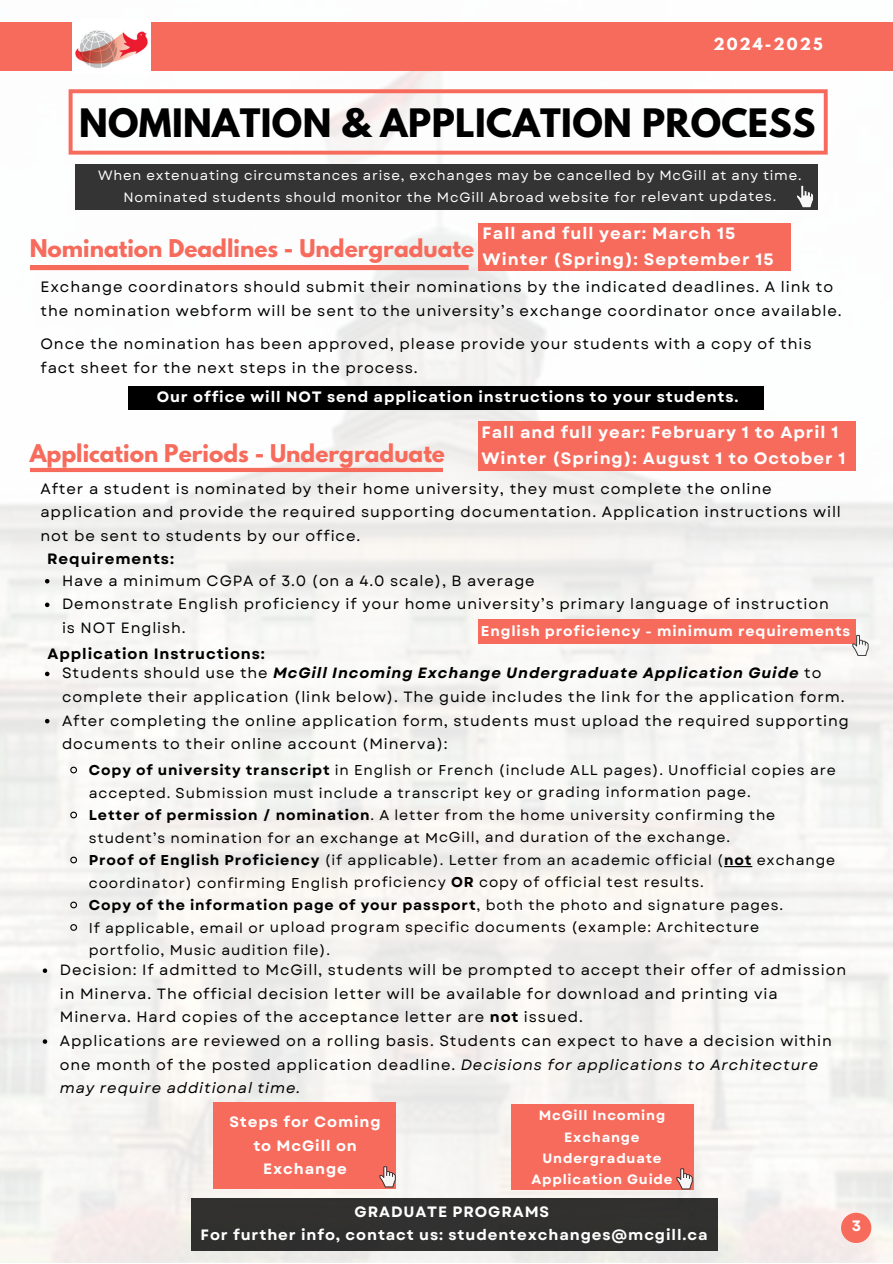
<style>
.page{position:relative;width:893px;height:1264px;background:#fff}
.page>*{position:absolute;margin:0;border:0;box-sizing:border-box;transform-origin:0 0}
.t1{font:700 34.65px "League Spartan";letter-spacing:.01em;color:#000}
.t2{font:700 21.6px "League Spartan";color:#f76b5c}
.t3{font:700 16.5px "Garet";letter-spacing:.06em;color:#fff}
.t4{font:15px/24px "Garet";letter-spacing:.06em;color:#000}
.t5{font:700 15px/23.5px "Garet";letter-spacing:.06em;color:#fff;text-align:center}
.t6{font:700 15px "Garet";letter-spacing:.06em;color:#000}
.t7{font:14.85px/23.7px "Garet";letter-spacing:.06em;color:#000}
.t8{font:700 14.85px "League Spartan";letter-spacing:.14em;color:#fff}
.t9{font:14.25px/22.5px "Garet";letter-spacing:.06em;color:#000}
.t10{font:700 14.25px "Garet";letter-spacing:.06em;color:#000}
.t11{font:700 14.25px "Garet";letter-spacing:.06em;color:#fff}
.t12{font:13.5px "Garet";letter-spacing:.06em;color:#fff}
.t13{font:700 13.5px/21.3px "Garet";letter-spacing:.06em;color:#fff;text-align:center}
.s1{font-weight:700;font-style:italic}
.s2{font-weight:700}
.s3{font-weight:400}
.s4{font-style:italic}
</style>
<div class="page">
<img style="left:0;top:22px;width:892px;height:1240px">
<div style="left:0;top:23px;width:892px;height:48px;background:#f76b5c"></div>
<svg style="left:69px;top:89px;width:758px;height:66px"></svg>
<div style="left:511px;top:1104px;width:182px;height:85px;background:#f76b5c"></div>
<svg style="left:45px;top:579px;width:4px;height:4px"></svg>
<svg style="left:45px;top:602px;width:4px;height:5px"></svg>
<div style="left:478px;top:619px;width:378px;height:24px;background:#f76b5c"></div>
<svg style="left:69px;top:765px;width:9px;height:9px"></svg>
<svg style="left:69px;top:810px;width:9px;height:9px"></svg>
<svg style="left:69px;top:855px;width:9px;height:9px"></svg>
<svg style="left:724px;top:866px;width:28px;height:1px"></svg>
<svg style="left:69px;top:900px;width:9px;height:9px"></svg>
<svg style="left:69px;top:923px;width:9px;height:8px"></svg>
<svg style="left:852px;top:635px;width:16px;height:21px"></svg>
<img style="left:73px;top:22px;width:77px;height:52px">
<div style="left:30px;top:265px;width:439px;height:5px;background:#f76b5c"></div>
<div style="left:30px;top:467px;width:413px;height:5px;background:#f76b5c"></div>
<svg style="left:45px;top:671px;width:4px;height:5px"></svg>
<svg style="left:45px;top:719px;width:4px;height:4px"></svg>
<svg style="left:43px;top:968px;width:4px;height:4px"></svg>
<svg style="left:43px;top:1039px;width:4px;height:4px"></svg>
<div style="left:191px;top:1198px;width:526px;height:52px;background:#31302f"></div>
<svg style="left:841px;top:1212px;width:30px;height:30px"></svg>
<svg style="left:676px;top:1168px;width:16px;height:21px"></svg>
<div style="left:75px;top:164px;width:742px;height:45px;background:#343434"></div>
<svg style="left:797px;top:185px;width:16px;height:23px"></svg>
<div style="left:478px;top:223px;width:312px;height:47px;background:#f76b5c"></div>
<div style="left:478px;top:421px;width:378px;height:50px;background:#f76b5c"></div>
<div style="left:213px;top:1102px;width:182px;height:86px;background:#f76b5c"></div>
<svg style="left:379px;top:1166px;width:17px;height:21px"></svg>
<div style="left:128px;top:387px;width:636px;height:23px;background:#000"></div>
<p class="t8" style="left:713px;top:37px;width:111px">2024-2025</p>
<p class="t1" style="left:79px;top:105px;width:737px">NOMINATION &amp; APPLICATION PROCESS</p>
<p class="t12" style="left:98px;top:166px;width:705px">When extenuating circumstances arise, exchanges may be cancelled by McGill at any time.</p>
<p class="t12" style="left:123px;top:187px;width:654px">Nominated students should monitor the McGill Abroad website for relevant updates.</p>
<p class="t2" style="left:30px;top:238px;width:446px">Nomination Deadlines - Undergraduate</p>
<p class="t3" style="left:482px;top:221px;width:254px">Fall and full year: March 15</p>
<p class="t3" style="left:482px;top:247px;width:292px">Winter (Spring): September 15</p>
<p class="t4" style="left:40px;top:274px;width:802px">Exchange coordinators should submit their nominations by the indicated deadlines. A link to the nomination webform will be sent to the university’s exchange coordinator once available.</p>
<p class="t4" style="left:40px;top:332px;width:772px">Once the nomination has been approved, please provide your students with a copy of this fact sheet for the next steps in the process.</p>
<p class="t5" style="left:157px;top:385px;width:583px">Our office will NOT send application instructions to your students.</p>
<p class="t2" style="left:30px;top:442px;width:417px">Application Periods - Undergraduate</p>
<p class="t3" style="left:481px;top:421px;width:358px">Fall and full year: February 1 to April 1</p>
<p class="t3" style="left:481px;top:446px;width:366px">Winter (Spring): August 1 to October 1</p>
<p class="t4" style="left:40px;top:476px;width:802px;line-height:23.5px">After a student is nominated by their home university, they must complete the online application and provide the required supporting documentation. Application instructions will not be sent to students by our office.</p>
<p class="t6" style="left:47px;top:548px;width:128px">Requirements:</p>
<p class="t7" style="left:62px;top:568px;width:474px">Have a minimum CGPA of 3.0 (on a 4.0 scale), B average</p>
<p class="t7" style="left:62px;top:592px;width:768px">Demonstrate English proficiency if your home university’s primary language of instruction is NOT English.</p>
<p class="t11" style="left:481px;top:620px;width:371px">English proficiency - minimum requirements</p>
<p class="t6" style="left:48px;top:642px;width:219px">Application Instructions:</p>
<p class="t7" style="left:62px;top:661px;width:784px">Students should use the <span class="s1">McGill Incoming Exchange Undergraduate Application Guide</span> to complete their application (link below). The guide includes the link for the application form.</p>
<p class="t7" style="left:62px;top:708px;width:788px">After completing the online application form, students must upload the required supporting documents to their online account (Minerva):</p>
<p class="t9" style="left:89px;top:758px;width:748px"><span class="s2">Copy of university transcript</span> in English or French (include ALL pages). Unofficial copies are accepted. Submission must include a transcript key or grading information page.</p>
<p class="t9" style="left:89px;top:803px;width:687px"><span class="s2">Letter of permission / nomination</span>. A letter from the home university confirming the student’s nomination for an exchange at McGill, and duration of the exchange.</p>
<p class="t9" style="left:89px;top:848px;width:747px"><span class="s2">Proof of English Proficiency</span> (if applicable). Letter from an academic official (<span class="s2">not</span> exchange coordinator) confirming English proficiency <span class="s2">OR</span> copy of official test results.</p>
<p class="t10" style="left:89px;top:894px;width:695px">Copy of the information page of your passport<span class="s3">, both the photo and signature pages.</span></p>
<p class="t9" style="left:89px;top:916px;width:671px">If applicable, email or upload program specific documents (example: Architecture portfolio, Music audition file).</p>
<p class="t7" style="left:60px;top:958px;width:787px">Decision: If admitted to McGill, students will be prompted to accept their offer of admission in Minerva. The official decision letter will be available for download and printing via<br>Minerva. Hard copies of the acceptance letter are <span class="s2">not</span> issued.</p>
<p class="t7" style="left:60px;top:1029px;width:773px">Applications are reviewed on a rolling basis. Students can expect to have a decision within one month of the posted application deadline. <span class="s4">Decisions for applications to Architecture may require additional time.</span></p>
<p class="t5" style="left:229px;top:1110px;width:153px">Steps for Coming to McGill on<br>Exchange</p>
<p class="t13" style="left:531px;top:1104px;width:143px">McGill Incoming<br>Exchange<br>Undergraduate<br>Application Guide</p>
<p class="t5" style="left:354px;top:1199px;width:196px">GRADUATE PROGRAMS</p>
<p class="t5" style="left:201px;top:1223px;width:508px">For further info, contact us: studentexchanges@mcgill.ca</p>
<p class="t5" style="left:851px;top:1214px;width:11px">3</p>
</div>
